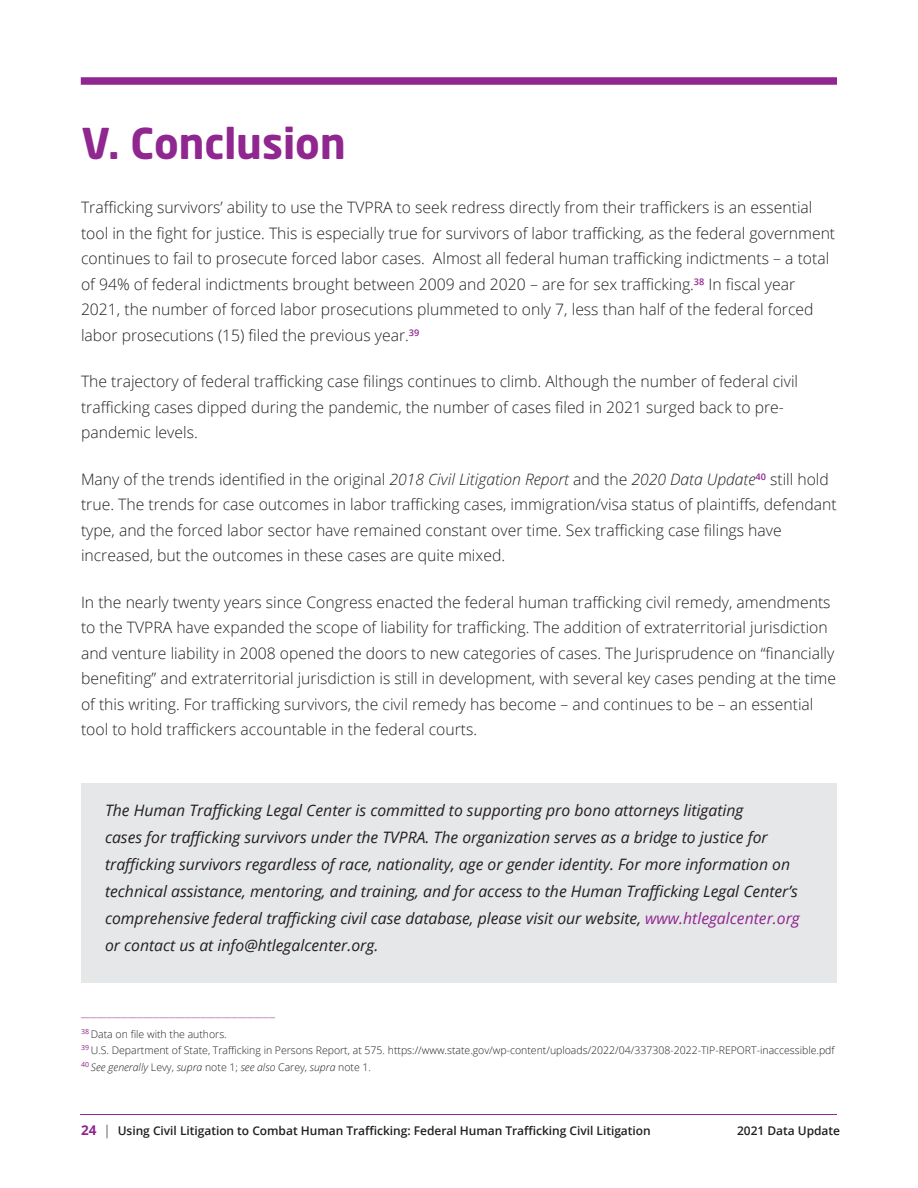
<style>
.page{position:relative;width:918px;height:1188px;background:#fff}
.page>*{position:absolute;margin:0;border:0;box-sizing:border-box;transform-origin:0 0}
.subhead{font:700 42px "Neo Sans Std";color:#90268f}
.t1{font:300 15.75px/25.5px "Open Sans";color:#231f20}
.t2{font:italic 15.75px/27px "Open Sans";color:#231f20}
.t3{font:600 12px "Open Sans";letter-spacing:-.005em;color:#231f20}
.t4{font:300 10.5px "Open Sans";color:#231f20}
.t5{font:italic 300 10.5px "Open Sans";color:#231f20}
.t6{font:7.05px "Open Sans";color:#90268f}
.s1{font-style:italic}
.s2{color:#90268f}
.s3{font-style:normal}
.s4{font-weight:700;font-size:13.5px;color:#90268f}
.s5{font-weight:300;font-size:13.5px}
</style>
<div class="page">
<div style="left:81px;top:77px;width:756px;height:8px;background:#90268f"></div>
<hr style="left:80px;top:1114px;width:757px;height:1px;background:#90268f">
<div style="left:81px;top:783px;width:756px;height:200px;background:#e6e7e9"></div>
<p class="subhead" style="left:82px;top:116px;width:266px">V. Conclusion</p>
<p class="t1" style="left:81px;top:195px;width:756px">Trafficking survivors’ ability to use the TVPRA to seek redress directly from their traffickers is an essential tool in the fight for justice. This is especially true for survivors of labor trafficking, as the federal government continues to fail to prosecute forced labor cases. Almost all federal human trafficking indictments – a total of 94% of federal indictments brought between 2009 and 2020 – are for sex trafficking.<sup>38</sup> In fiscal year 2021, the number of forced labor prosecutions plummeted to only 7, less than half of the federal forced labor prosecutions (15) filed the previous year.<sup>39</sup></p>
<p class="t1" style="left:81px;top:369px;width:719px">The trajectory of federal trafficking case filings continues to climb. Although the number of federal civil trafficking cases dipped during the pandemic, the number of cases filed in 2021 surged back to pre&shy;pandemic levels.</p>
<p class="t1" style="left:81px;top:466px;width:757px">Many of the trends identified in the original <span class="s1">2018 Civil Litigation Report</span> and the <span class="s1">2020 Data Update</span><sup>40</sup> still hold true. The trends for case outcomes in labor trafficking cases, immigration/visa status of plaintiffs, defendant type, and the forced labor sector have remained constant over time. Sex trafficking case filings have increased, but the outcomes in these cases are quite mixed.</p>
<p class="t1" style="left:81px;top:589px;width:757px">In the nearly twenty years since Congress enacted the federal human trafficking civil remedy, amendments to the TVPRA have expanded the scope of liability for trafficking. The addition of extraterritorial jurisdiction and venture liability in 2008 opened the doors to new categories of cases. The Jurisprudence on “financially benefiting” and extraterritorial jurisdiction is still in development, with several key cases pending at the time of this writing. For trafficking survivors, the civil remedy has become – and continues to be – an essential tool to hold traffickers accountable in the federal courts.</p>
<p class="t2" style="left:105px;top:797px;width:696px">The Human Trafficking Legal Center is committed to supporting pro bono attorneys litigating<br>cases for trafficking survivors under the TVPRA. The organization serves as a bridge to justice for trafficking survivors regardless of race, nationality, age or gender identity. For more information on technical assistance, mentoring, and training, and for access to the Human Trafficking Legal Center’s comprehensive federal trafficking civil case database, please visit our website, <span class="s2">www.htlegalcenter.org </span>or contact us at info@htlegalcenter.org.</p>
<p class="t6" style="left:81px;top:1010px;width:196px">______________________________________________________________</p>
<p class="t4" style="left:81px;top:1027px;width:147px"><sup>38</sup> Data on file with the authors.</p>
<p class="t4" style="left:81px;top:1043px;width:755px"><sup>39</sup> U.S. Department of State, Trafficking in Persons Report, at 575. https://www.state.gov/wp-content/uploads/2022/04/337308-2022-TIP-REPORT-inaccessible.pdf</p>
<p class="t5" style="left:81px;top:1060px;width:292px"><sup>40</sup> See generally <span class="s3">Levy,</span> supra <span class="s3">note 1;</span> see also <span class="s3">Carey,</span> supra <span class="s3">note 1.</span></p>
<p class="t3" style="left:81px;top:1123px;width:571px"><span class="s4">24</span> <span class="s5">|</span> Using Civil Litigation to Combat Human Trafficking: Federal Human Trafficking Civil Litigation</p>
<p class="t3" style="left:737px;top:1123px;width:104px">2021 Data Update</p>
</div>
